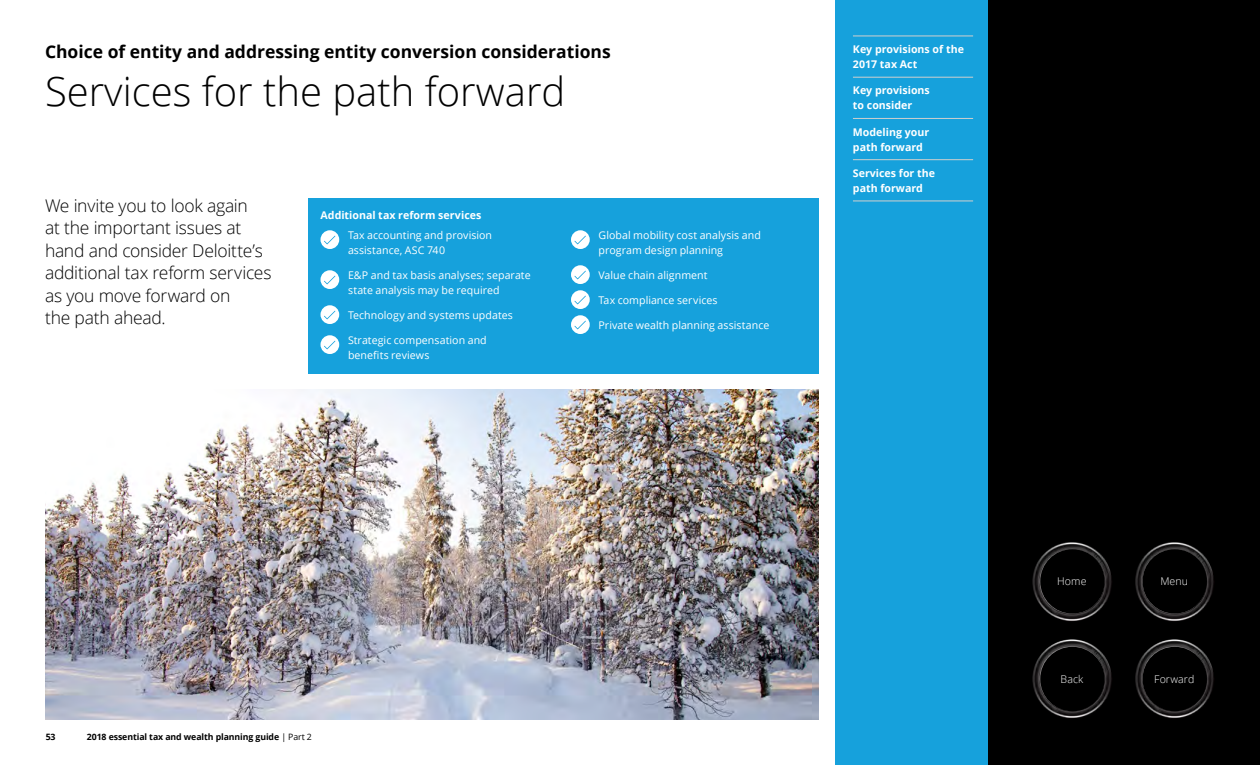
<style>
.page{position:relative;width:1260px;height:765px;background:#fff}
.page>*{position:absolute;margin:0;border:0;box-sizing:border-box;transform-origin:0 0}
.t1{font:300 40px "Open Sans";color:#000}
.t2{font:300 17.5px/22.5px "Open Sans";letter-spacing:-.015em;color:#000}
.t3{font:700 17.5px "Open Sans";color:#000}
.t4{font:10.62px/15px "Open Sans";letter-spacing:.005em;color:#fff}
.t5{font:700 10.62px/15px "Open Sans";color:#fff}
.t6{font:300 10.62px "Open Sans";letter-spacing:.005em;color:#fff}
.t7{font:700 8.75px "Open Sans";letter-spacing:-.01em;color:#000}
.s1{font-weight:400}
</style>
<div class="page">
<div style="left:987px;top:0;width:273px;height:765px;background:#000"></div>
<img style="left:1032px;top:639px;width:81px;height:81px;border-radius:40px">
<div style="left:1040px;top:647px;width:65px;height:64px;background:#000;border-radius:50%"></div>
<img style="left:1134px;top:639px;width:81px;height:81px;border-radius:40px">
<div style="left:1143px;top:647px;width:64px;height:64px;background:#000;border-radius:50%"></div>
<img style="left:1134px;top:541px;width:81px;height:81px;border-radius:40px">
<div style="left:1143px;top:549px;width:64px;height:65px;background:#000;border-radius:50%"></div>
<img style="left:1032px;top:541px;width:81px;height:81px;border-radius:40px">
<div style="left:1040px;top:549px;width:65px;height:65px;background:#000;border-radius:50%"></div>
<div style="left:308px;top:198px;width:511px;height:176px;background:#16a1dc"></div>
<svg style="left:321px;top:230px;width:18px;height:19px"></svg>
<svg style="left:321px;top:270px;width:18px;height:19px"></svg>
<svg style="left:321px;top:305px;width:18px;height:19px"></svg>
<svg style="left:321px;top:335px;width:18px;height:19px"></svg>
<svg style="left:571px;top:230px;width:19px;height:19px"></svg>
<svg style="left:571px;top:265px;width:19px;height:19px"></svg>
<svg style="left:571px;top:290px;width:19px;height:19px"></svg>
<svg style="left:571px;top:315px;width:19px;height:19px"></svg>
<img style="left:45px;top:389px;width:774px;height:331px">
<div style="left:835px;top:0;width:152px;height:765px;background:#16a1dc"></div>
<hr style="left:853px;top:36px;width:120px;height:1px;background:#d0d0ce">
<hr style="left:853px;top:77px;width:120px;height:1px;background:#d0d0ce">
<hr style="left:853px;top:118px;width:120px;height:1px;background:#d0d0ce">
<hr style="left:853px;top:159px;width:120px;height:1px;background:#d0d0ce">
<hr style="left:853px;top:201px;width:120px;height:1px;background:#d0d0ce">
<h2 class="t3" style="left:45px;top:40px;width:567px">Choice of entity and addressing entity conversion considerations</h2>
<h1 class="t1" style="left:45px;top:64px;width:522px">Services for the path forward</h1>
<h2 class="t2" style="left:45px;top:194px;width:228px">We invite you to look again<br>at the important issues at hand and consider Deloitte’s additional tax reform services as you move forward on<br>the path ahead.</h2>
<p class="t5" style="left:320px;top:207px;width:163px">Additional tax reform services</p>
<p class="t4" style="left:348px;top:227px;width:146px">Tax accounting and provision assistance, ASC 740</p>
<p class="t4" style="left:348px;top:267px;width:184px">E&amp;P and tax basis analyses; separate state analysis may be required</p>
<p class="t4" style="left:348px;top:307px;width:166px">Technology and systems updates</p>
<p class="t4" style="left:348px;top:332px;width:140px">Strategic compensation and benefits reviews</p>
<p class="t4" style="left:599px;top:227px;width:164px">Global mobility cost analysis and program design planning</p>
<p class="t4" style="left:599px;top:267px;width:111px">Value chain alignment</p>
<p class="t4" style="left:599px;top:292px;width:121px">Tax compliance services</p>
<p class="t4" style="left:599px;top:317px;width:172px">Private wealth planning assistance</p>
<p class="t5" style="left:853px;top:42px;width:112px">Key provisions of the<br>2017 tax Act</p>
<p class="t5" style="left:853px;top:83px;width:78px">Key provisions to consider</p>
<p class="t5" style="left:853px;top:124px;width:78px">Modeling your path forward</p>
<p class="t5" style="left:853px;top:165px;width:84px">Services for the path forward</p>
<p class="t7" style="left:46px;top:731px;width:11px">53</p>
<p class="t7" style="left:87px;top:731px;width:227px">2018 essential tax and wealth planning guide <span class="s1">| Part 2</span></p>
<p class="t6" style="left:1057px;top:574px;width:31px">Home</p>
<p class="t6" style="left:1160px;top:574px;width:29px">Menu</p>
<p class="t6" style="left:1061px;top:672px;width:24px">Back</p>
<p class="t6" style="left:1154px;top:672px;width:42px">Forward</p>
</div>
